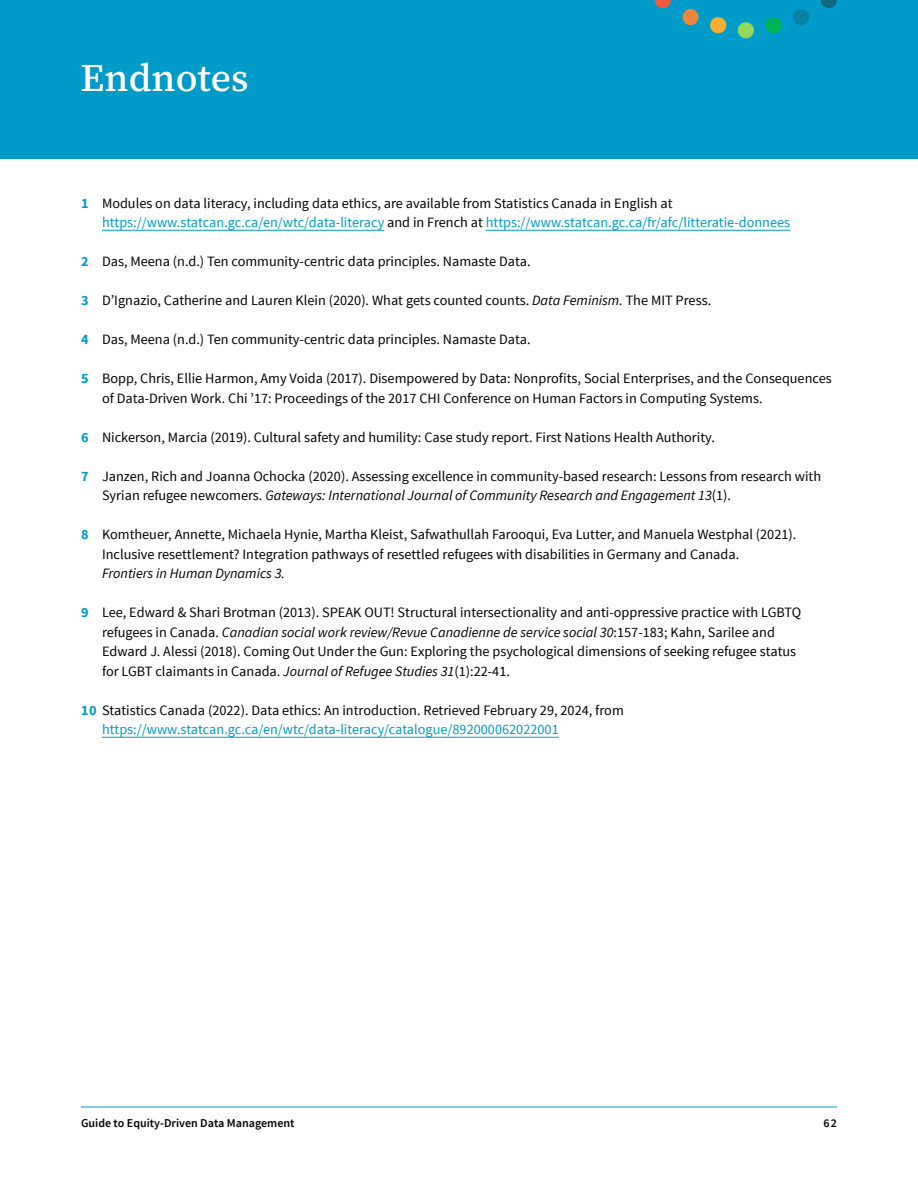
<style>
.page{position:relative;width:918px;height:1188px;background:#fff}
.page>*{position:absolute;margin:0;border:0;box-sizing:border-box;transform-origin:0 0}
.t1{font:500 39px "Source Serif 418 pt";color:#fff}
.t2{font:14.25px/19.5px "Source Sans Pro";color:#000}
.t3{font:italic 14.25px "Source Sans Pro";color:#000}
.t4{font:600 12px "Source Sans Pro";color:#000}
.s1{font-weight:700;color:#009bc8}
.s2{color:#009bc8}
.s3{font-style:italic}
</style>
<div class="page">
<div style="left:0;top:0;width:918px;height:159px;background:#009bc8"></div>
<hr style="left:81px;top:1107px;width:756px;height:1px;background:#009bc8">
<svg style="left:793px;top:9px;width:16px;height:16px"></svg>
<svg style="left:710px;top:17px;width:17px;height:17px"></svg>
<svg style="left:765px;top:17px;width:17px;height:17px"></svg>
<svg style="left:654px;top:0;width:17px;height:8px"></svg>
<svg style="left:821px;top:0;width:16px;height:8px"></svg>
<svg style="left:737px;top:22px;width:17px;height:17px"></svg>
<svg style="left:682px;top:9px;width:17px;height:17px"></svg>
<hr style="left:102px;top:230px;width:282px;height:1px;background:#009bc8">
<hr style="left:486px;top:230px;width:304px;height:1px;background:#009bc8">
<hr style="left:102px;top:737px;width:457px;height:1px;background:#009bc8">
<h1 class="t1" style="left:81px;top:52px;width:170px">Endnotes</h1>
<p class="t2" style="left:102px;top:194px;width:690px;text-indent:-21px"><span class="s1">1</span> Modules on data literacy, including data ethics, are available from Statistics Canada in English at <span class="s2">https://www.statcan.gc.ca/en/wtc/data-literacy</span> and in French at <span class="s2">https://www.statcan.gc.ca/fr/afc/litteratie-donnees</span></p>
<p class="t2" style="left:81px;top:252px;width:451px"><span class="s1">2</span> Das, Meena (n.d.) Ten community-centric data principles. Namaste Data.</p>
<p class="t2" style="left:81px;top:291px;width:632px"><span class="s1">3</span> D’Ignazio, Catherine and Lauren Klein (2020). What gets counted counts. <span class="s3">Data Feminism.</span> The MIT Press.</p>
<p class="t2" style="left:81px;top:330px;width:451px"><span class="s1">4</span> Das, Meena (n.d.) Ten community-centric data principles. Namaste Data.</p>
<p class="t2" style="left:102px;top:369px;width:731px;text-indent:-21px"><span class="s1">5</span> Bopp, Chris, Ellie Harmon, Amy Voida (2017). Disempowered by Data: Nonprofits, Social Enterprises, and the Consequences of Data-Driven Work. Chi ’17: Proceedings of the 2017 CHI Conference on Human Factors in Computing Systems.</p>
<p class="t2" style="left:81px;top:428px;width:635px"><span class="s1">6</span> Nickerson, Marcia (2019). Cultural safety and humility: Case study report. First Nations Health Authority.</p>
<p class="t2" style="left:102px;top:467px;width:721px;text-indent:-21px"><span class="s1">7</span> Janzen, Rich and Joanna Ochocka (2020). Assessing excellence in community-based research: Lessons from research with<br>Syrian refugee newcomers. <span class="s3">Gateways: International Journal of Community Research and Engagement 13</span>(1).</p>
<p class="t2" style="left:102px;top:525px;width:696px;text-indent:-21px"><span class="s1">8</span> Komtheuer, Annette, Michaela Hynie, Martha Kleist, Safwathullah Farooqui, Eva Lutter, and Manuela Westphal (2021).<br>Inclusive resettlement? Integration pathways of resettled refugees with disabilities in Germany and Canada.</p>
<p class="t3" style="left:102px;top:565px;width:185px">Frontiers in Human Dynamics 3.</p>
<p class="t2" style="left:102px;top:603px;width:701px;text-indent:-21px"><span class="s1">9</span> Lee, Edward &amp; Shari Brotman (2013). SPEAK OUT! Structural intersectionality and anti-oppressive practice with LGBTQ refugees in Canada. <span class="s3">Canadian social work review/Revue Canadienne de service social 30</span>:157-183; Kahn, Sarilee and Edward J. Alessi (2018). Coming Out Under the Gun: Exploring the psychological dimensions of seeking refugee status for LGBT claimants in Canada. <span class="s3">Journal of Refugee Studies 31</span>(1):22-41.</p>
<p class="t2" style="left:102px;top:700px;width:523px;text-indent:-21px"><span class="s1">10</span> Statistics Canada (2022). Data ethics: An introduction. Retrieved February 29, 2024, from <span class="s2">https://www.statcan.gc.ca/en/wtc/data-literacy/catalogue/892000062022001</span></p>
<p class="t4" style="left:81px;top:1115px;width:215px">Guide to Equity-Driven Data Management</p>
<p class="t4" style="left:823px;top:1115px;width:15px">62</p>
</div>
